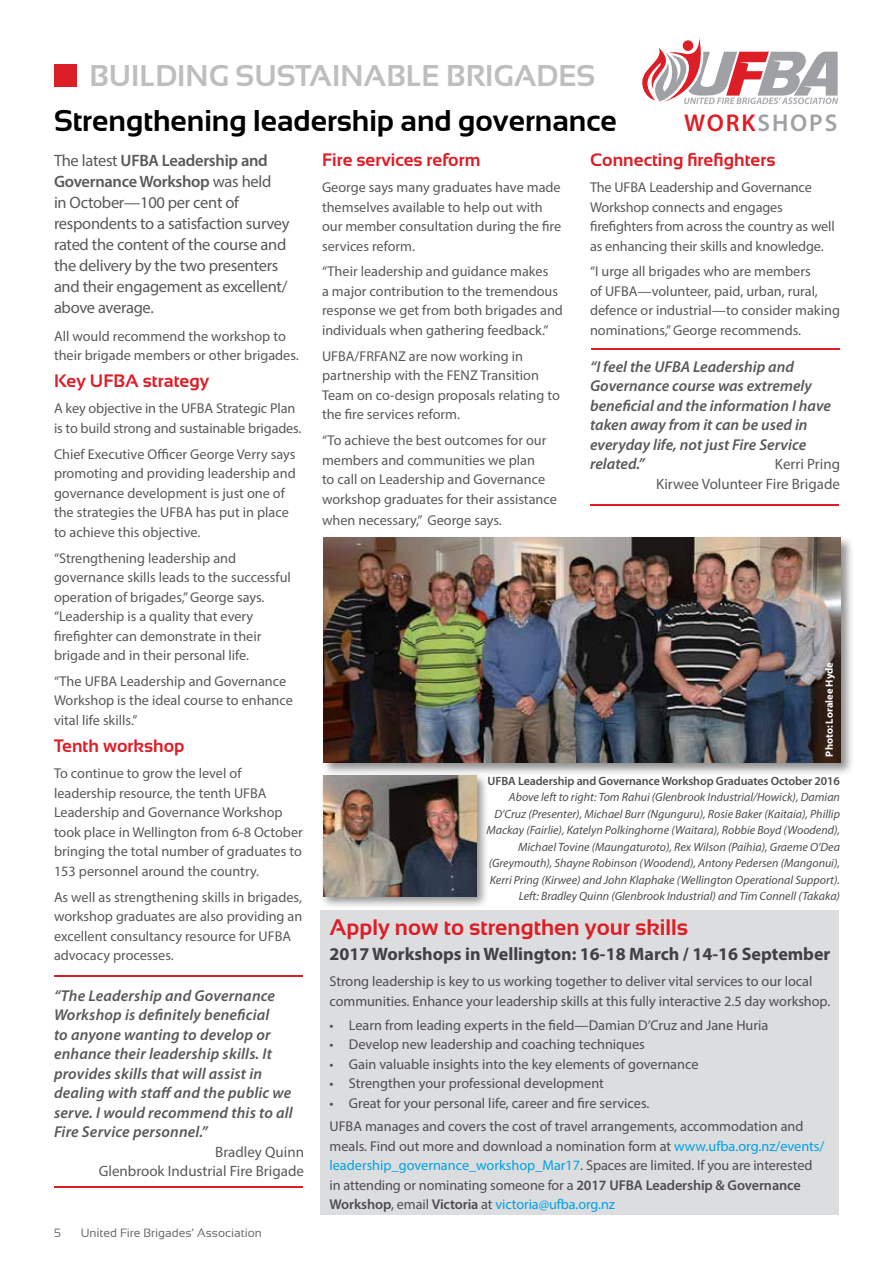
<style>
.page{position:relative;width:893px;height:1263px;background:#fff}
.page>*{position:absolute;margin:0;border:0;box-sizing:border-box;transform-origin:0 0}
.t1{font:700 30px "Sansation";letter-spacing:-.005em;color:#000}
.t2{font:700 30px "Sansation";color:#bcbec0}
.t3{font:600 24.3px "Myriad Pro";letter-spacing:.075em;color:#9fa1a4}
.t4{font:700 22.5px "Sansation";color:#dd1e27}
.t5{font:700 18px "Sansation";color:#dd1e27}
.t6{font:700 18px "Myriad Pro";color:#414042}
.t7{font:16.5px/21px "Myriad Pro";letter-spacing:-.02em;color:#58595b}
.t8{font:italic 600 15.75px/19.5px "Myriad Pro";letter-spacing:.01em;color:#58595b}
.t9{font:15px/19.5px "Myriad Pro";color:#58595b;text-align:right}
.t10{font:14.25px/19.5px "Myriad Pro";color:#58595b}
.t11{font:14.25px/19.5px "Myriad Pro";color:#4d4d4f}
.t12{font:italic 12px/16.5px "Myriad Pro";color:#4d4d4f;text-align:right}
.t13{font:600 12px "Myriad Pro";letter-spacing:-.01em;color:#4d4d4f}
.t14{font:12px "Sansation";color:#6d6e71}
.t15{font:700 10.5px "Myriad Pro";color:#fff}
.s1{color:#dd1e27}
.s2{font-weight:600}
.s3{color:#00a1e4}
</style>
<div class="page">
<div style="left:54px;top:64px;width:22px;height:22px;background:#dd1e27"></div>
<svg style="left:642px;top:37px;width:196px;height:67px"></svg>
<hr style="left:54px;top:1186px;width:249px;height:2px;background:#dd1e27">
<div style="left:321px;top:910px;width:518px;height:304px;background:#dcddde"></div>
<hr style="left:54px;top:975px;width:249px;height:2px;background:#dd1e27">
<hr style="left:590px;top:504px;width:249px;height:2px;background:#dd1e27">
<hr style="left:591px;top:348px;width:249px;height:2px;background:#dd1e27">
<div style="left:321px;top:535px;width:533px;height:242px;background:#000;opacity:.44"></div>
<img style="left:323px;top:537px;width:517px;height:225px">
<div style="left:319px;top:772px;width:170px;height:137px;background:#000;opacity:.44"></div>
<img style="left:323px;top:775px;width:153px;height:121px">
<h1 class="t2" style="left:90px;top:58px;width:507px">BUILDING SUSTAINABLE BRIGADES</h1>
<h1 class="t1" style="left:54px;top:104px;width:564px">Strengthening leadership and governance</h1>
<h2 class="t3" style="left:684px;top:109px;width:155px"><span class="s1">WORK</span>SHOPS</h2>
<p class="t7" style="left:54px;top:149px;width:237px">The latest <span class="s2">UFBA Leadership and<br>Governance Workshop</span> was held<br>in October—100 per cent of respondents to a satisfaction survey rated the content of the course and the delivery by the two presenters and their engagement as excellent/ above average.</p>
<p class="t10" style="left:54px;top:326px;width:246px">All would recommend the workshop to their brigade members or other brigades.</p>
<p class="t5" style="left:54px;top:371px;width:157px">Key UFBA strategy</p>
<p class="t10" style="left:54px;top:399px;width:249px">A key objective in the UFBA Strategic Plan is to build strong and sustainable brigades.</p>
<p class="t10" style="left:54px;top:444px;width:243px">Chief Executive Officer George Verry says promoting and providing leadership and governance development is just one of the strategies the UFBA has put in place to achieve this objective.</p>
<p class="t10" style="left:54px;top:548px;width:238px">“Strengthening leadership and governance skills leads to the successful operation of brigades,” George says. “Leadership is a quality that every firefighter can demonstrate in their brigade and in their personal life.</p>
<p class="t10" style="left:54px;top:671px;width:240px">“The UFBA Leadership and Governance<br>Workshop is the ideal course to enhance vital life skills.”</p>
<p class="t5" style="left:54px;top:736px;width:132px">Tenth workshop</p>
<p class="t10" style="left:54px;top:763px;width:250px">To continue to grow the level of leadership resource, the tenth UFBA Leadership and Governance Workshop took place in Wellington from 6-8 October bringing the total number of graduates to 153 personnel around the country.</p>
<p class="t10" style="left:54px;top:887px;width:250px">As well as strengthening skills in brigades, workshop graduates are also providing an excellent consultancy resource for UFBA advocacy processes.</p>
<p class="t8" style="left:54px;top:985px;width:240px">“The Leadership and Governance Workshop is definitely beneficial<br>to anyone wanting to develop or enhance their leadership skills. It provides skills that will assist in dealing with staff and the public we serve. I would recommend this to all Fire Service personnel.”</p>
<p class="t9" style="left:99px;top:1142px;width:207px">Bradley Quinn<br>Glenbrook Industrial Fire Brigade</p>
<p class="t5" style="left:590px;top:150px;width:187px">Connecting firefighters</p>
<p class="t10" style="left:590px;top:177px;width:246px">The UFBA Leadership and Governance Workshop connects and engages firefighters from across the country as well as enhancing their skills and knowledge.</p>
<p class="t10" style="left:590px;top:262px;width:252px">“I urge all brigades who are members<br>of UFBA—volunteer, paid, urban, rural, defence or industrial—to consider making nominations,” George recommends.</p>
<p class="t8" style="left:590px;top:356px;width:243px">“I feel the UFBA Leadership and<br>Governance course was extremely beneficial and the information I have taken away from it can be used in everyday life, not just Fire Service related.”</p>
<p class="t5" style="left:322px;top:150px;width:160px">Fire services reform</p>
<p class="t10" style="left:322px;top:177px;width:241px">George says many graduates have made themselves available to help out with our member consultation during the fire services reform.</p>
<p class="t10" style="left:322px;top:262px;width:242px">“Their leadership and guidance makes<br>a major contribution to the tremendous response we get from both brigades and individuals when gathering feedback.”</p>
<p class="t10" style="left:322px;top:346px;width:239px">UFBA/FRFANZ are now working in partnership with the FENZ Transition Team on co-design proposals relating to the fire services reform.</p>
<p class="t10" style="left:322px;top:430px;width:236px">“To achieve the best outcomes for our members and communities we plan<br>to call on Leadership and Governance workshop graduates for their assistance</p>
<p class="t10" style="left:322px;top:510px;width:181px">when necessary,” George says.</p>
<p class="t9" style="left:656px;top:454px;width:185px">Kerri Pring<br>Kirwee Volunteer Fire Brigade</p>
<p class="t15" style="left:822px;top:756px;width:96px;rotate:-90deg">Photo: Loralee Hyde</p>
<p class="t13" style="left:488px;top:773px;width:354px">UFBA Leadership and Governance Workshop Graduates October 2016</p>
<p class="t12" style="left:487px;top:789px;width:355px">Above left to right: Tom Rahui (Glenbrook Industrial/Howick), Damian D’Cruz (Presenter), Michael Burr (Ngunguru), Rosie Baker (Kaitaia), Phillip Mackay (Fairlie), Katelyn Polkinghorne (Waitara), Robbie Boyd (Woodend), Michael Tovine (Maungaturoto), Rex Wilson (Paihia), Graeme O’Dea (Greymouth), Shayne Robinson (Woodend), Antony Pedersen (Mangonui), Kerri Pring (Kirwee) and John Klaphake (Wellington Operational Support).<br>Left: Bradley Quinn (Glenbrook Industrial) and Tim Connell (Takaka)</p>
<h3 class="t4" style="left:329px;top:915px;width:360px">Apply now to strengthen your skills</h3>
<p class="t6" style="left:329px;top:942px;width:502px">2017 Workshops in Wellington: 16-18 March / 14-16 September</p>
<p class="t11" style="left:329px;top:971px;width:502px">Strong leadership is key to us working together to deliver vital services to our local communities. Enhance your leadership skills at this fully interactive 2.5 day workshop.</p>
<p class="t11" style="left:329px;top:1015px;width:440px">• Learn from leading experts in the field—Damian D’Cruz and Jane Huria</p>
<p class="t11" style="left:329px;top:1034px;width:317px">• Develop new leadership and coaching techniques</p>
<p class="t11" style="left:329px;top:1054px;width:371px">• Gain valuable insights into the key elements of governance</p>
<p class="t11" style="left:329px;top:1073px;width:276px">• Strengthen your professional development</p>
<p class="t11" style="left:329px;top:1091px;width:475px;line-height:23.7px">• Great for your personal life, career and fire services.<br>UFBA manages and covers the cost of travel arrangements, accommodation and</p>
<p class="t11" style="left:329px;top:1136px;width:497px">meals. Find out more and download a nomination form at <span class="s3">www.ufba.org.nz/events/ leadership_governance_workshop_Mar17</span>. Spaces are limited. If you are interested in attending or nominating someone for a <span class="s2">2017 UFBA Leadership &amp; Governance Workshop</span>, email <span class="s2">Victoria</span> at <span class="s3">victoria@ufba.org.nz</span></p>
<p class="t14" style="left:54px;top:1226px;width:8px">5</p>
<p class="t14" style="left:81px;top:1226px;width:183px">United Fire Brigades’ Association</p>
</div>
